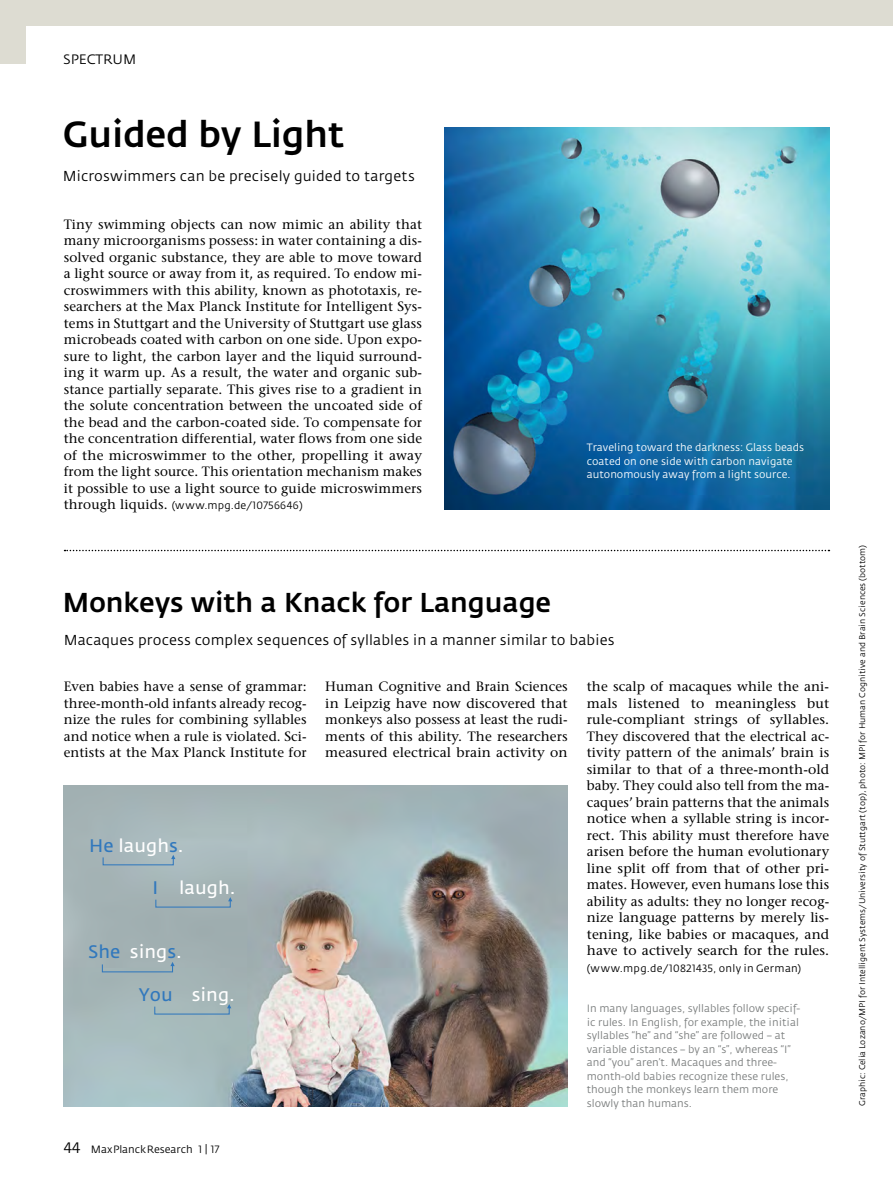
<style>
.page{position:relative;width:893px;height:1191px;background:#fff}
.page>*{position:absolute;margin:0;border:0;box-sizing:border-box;transform-origin:0 0}
.t1{font:500 36px "Fedra Sans";letter-spacing:-.005em;color:#000}
.t2{font:500 27px "Fedra Sans";letter-spacing:-.005em;color:#000}
.t3{font:18px "Fedra Sans";color:#fff}
.t4{font:14.25px "Fedra Sans";letter-spacing:.01em;color:#000}
.t5{font:13.5px/16.5px "Stone Serif";letter-spacing:.005em;color:#000;text-align:justify}
.t6{font:13.5px "Fedra Sans";color:#000}
.t7{font:10.5px/13.5px "Fedra Sans";color:#7a7d7d}
.t8{font:10.5px/13.5px "Fedra Sans";color:#fff}
.t9{font:10.5px "Fedra Sans";letter-spacing:.03em;color:#000}
.t10{font:10.5px "Fedra Sans";letter-spacing:.01em;color:#000}
.t11{font:8.25px "Fedra Sans";color:#000}
.s1{font-family:"Fedra Sans";font-size:10.5px}
.s2{font-family:"Fedra Sans Book SC";font-size:10.5px}
.s3{color:#3178bd}
.s4{font-family:"Fedra Sans Book SC";font-size:15px}
.s5{font-family:"Fedra Sans Book SC"}
</style>
<div class="page">
<div style="left:0;top:0;width:893px;height:26px;background:#dddcd2"></div>
<div style="left:0;top:0;width:26px;height:64px;background:#dddcd2"></div>
<svg style="left:65px;top:550px;width:764px;height:1px"></svg>
<img style="left:445px;top:128px;width:384px;height:381px">
<img style="left:64px;top:786px;width:504px;height:320px">
<svg style="left:102px;top:855px;width:73px;height:11px"></svg>
<svg style="left:155px;top:897px;width:77px;height:11px"></svg>
<svg style="left:154px;top:1004px;width:77px;height:11px"></svg>
<svg style="left:101px;top:962px;width:74px;height:11px"></svg>
<p class="t6" style="left:63px;top:52px;width:75px">SPECTRUM</p>
<p class="t1" style="left:63px;top:113px;width:283px">Guided by Light</p>
<p class="t4" style="left:63px;top:168px;width:354px">Microswimmers can be precisely guided to targets</p>
<p class="t5" style="left:64px;top:216px;width:360px">Tiny swimming objects can now mimic an ability that many microorganisms possess: in water containing a dis&shy;solved organic substance, they are able to move toward a light source or away from it, as required. To endow mi&shy;croswimmers with this ability, known as phototaxis, re&shy;searchers at the Max Planck Institute for Intelligent Sys&shy;tems in Stuttgart and the University of Stuttgart use glass microbeads coated with carbon on one side. Upon expo&shy;sure to light, the carbon layer and the liquid surround&shy;ing it warm up. As a result, the water and organic sub&shy;stance partially separate. This gives rise to a gradient in the solute concentration between the uncoated side of the bead and the carbon-coated side. To compensate for the concentration differential, water flows from one side of the microswimmer to the other, propelling it away from the light source. This orientation mechanism makes it possible to use a light source to guide microswimmers through liquids. <span class="s1">(www.mpg.de/</span><span class="s2">10756646</span><span class="s1">)</span></p>
<p class="t2" style="left:63px;top:586px;width:490px">Monkeys with a Knack for Language</p>
<p class="t8" style="left:587px;top:441px;width:219px">Traveling toward the darkness: Glass beads coated on one side with carbon navigate autonomously away from a light source.</p>
<p class="t4" style="left:64px;top:632px;width:552px">Macaques process complex sequences of syllables in a manner similar to babies</p>
<p class="t5" style="left:64px;top:678px;width:244px">Even babies have a sense of grammar: three-month-old infants already recog&shy;nize the rules for combining syllables and notice when a rule is violated. Sci&shy;entists at the Max Planck Institute for</p>
<p class="t3" style="left:89px;top:835px;width:96px"><span class="s3">He</span> laugh<span class="s3">s</span>.</p>
<p class="t3" style="left:153px;top:878px;width:84px"><span class="s3">I</span> laugh.</p>
<p class="t3" style="left:88px;top:941px;width:95px"><span class="s3">She</span> sing<span class="s3">s</span>.</p>
<p class="t3" style="left:139px;top:985px;width:98px"><span class="s3">You</span> sing.</p>
<p class="t10" style="left:64px;top:1144px;width:157px"><span class="s4">44</span> MaxPlanckResearch <span class="s5">1 | 17</span></p>
<p class="t5" style="left:325px;top:678px;width:244px">Human Cognitive and Brain Sciences in Leipzig have now discovered that monkeys also possess at least the rudi&shy;ments of this ability. The researchers measured electrical brain activity on</p>
<p class="t5" style="left:587px;top:678px;width:244px">the scalp of macaques while the ani&shy;mals listened to meaningless but rule-compliant strings of syllables.<br>They discovered that the electrical ac&shy;tivity pattern of the animals’ brain is similar to that of a three-month-old baby. They could also tell from the ma&shy;caques’ brain patterns that the animals notice when a syllable string is incor&shy;rect. This ability must therefore have arisen before the human evolutionary line split off from that of other pri&shy;mates. However, even humans lose this ability as adults: they no longer recog&shy;nize language patterns by merely lis&shy;tening, like babies or macaques, and have to actively search for the rules.</p>
<p class="t9" style="left:587px;top:962px;width:216px">(www.mpg.de/<span class="s5">10821435</span>, only in German)</p>
<p class="t7" style="left:587px;top:1002px;width:215px">In many languages, syllables follow specif&shy;ic rules. In English, for example, the initial syllables “he” and “she” are followed – at variable distances – by an “s”, whereas “I” and “you” aren’t. Macaques and three&shy;month-old babies recognize these rules, though the monkeys learn them more slowly than humans.</p>
<p class="t11" style="left:858px;top:1106px;width:563px;rotate:-90deg">Graphic: Celia Lozano/MPI for Intelligent Systems/University of Stuttgart (top), photo: MPI for Human Cognitive and Brain Sciences (bottom)</p>
</div>
